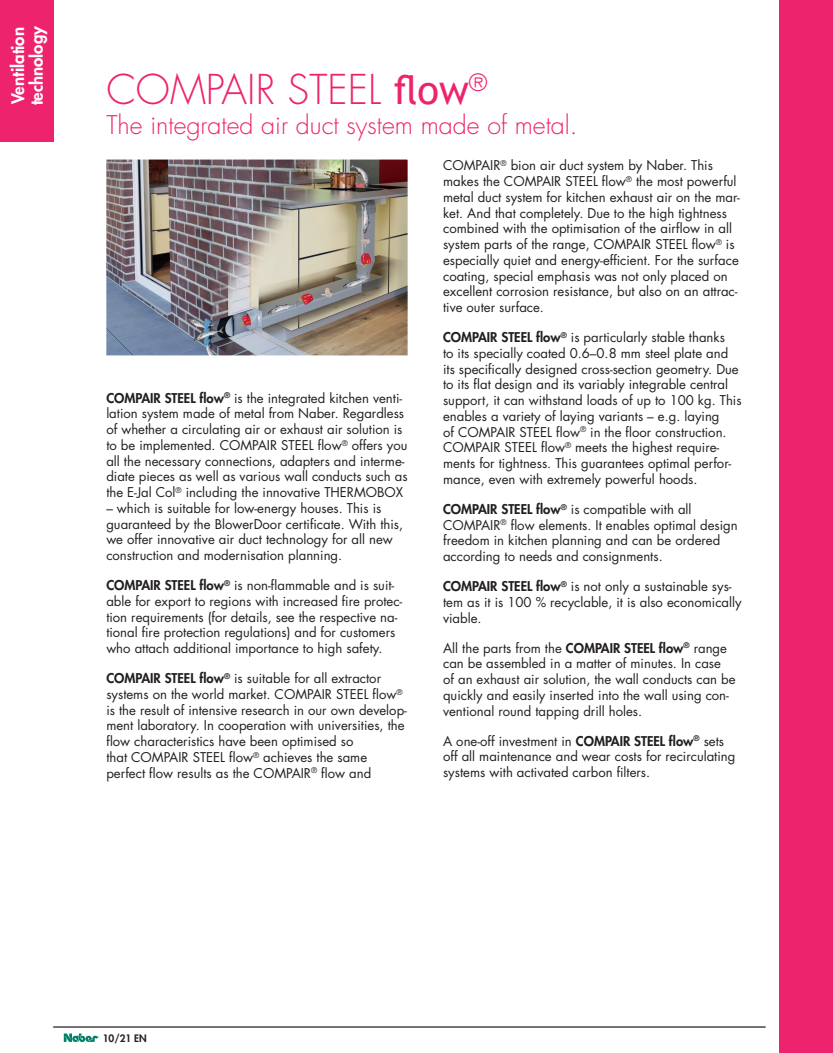
<style>
.page{position:relative;width:833px;height:1053px;background:#fff}
.page>*{position:absolute;margin:0;border:0;box-sizing:border-box;transform-origin:0 0}
.t1{font:300 40px "Futura Std";color:#ed246d}
.t2{font:300 25px "Futura Std";color:#ed246d}
.t3{font:800 16.88px/18.8px "Futura Std";color:#fff}
.t4{font:13.12px/15.8px "Futura Std";color:#231f20}
.t5{font:800 10px "Futura Std";color:#231f20}
.s1{font-family:"Trebuchet MS";font-weight:400}
.s2{font-weight:800}
</style>
<div class="page">
<img style="left:106px;top:159px;width:301px;height:196px">
<div style="left:780px;top:0;width:53px;height:1052px;background:#ed246d"></div>
<hr style="left:53px;top:1026px;width:712px;height:1px;background:#231f20">
<svg style="left:64px;top:1033px;width:35px;height:8px"></svg>
<div style="left:0;top:0;width:53px;height:142px;background:#ed246d"></div>
<p class="t3" style="left:9px;top:105px;width:81px;rotate:-90deg">Ventilation technology</p>
<h1 class="t1" style="left:106px;top:65px;width:382px">COMPAIR STEEL <span class="s1">flow</span><sup>®</sup></h1>
<h2 class="t2" style="left:106px;top:110px;width:473px">The integrated air duct system made of metal.</h2>
<p class="t4" style="left:106px;top:390px;width:303px"><span class="s2">COMPAIR STEEL flow</span><sup>®</sup> is the integrated kitchen venti&shy;lation system made of metal from Naber. Regardless of whether a circulating air or exhaust air solution is to be implemented. COMPAIR STEEL flow<sup>®</sup> offers you all the necessary connections, adapters and interme&shy;diate pieces as well as various wall conducts such as the E-Jal Col<sup>®</sup> including the innovative THERMOBOX</p>
<p class="t4" style="left:106px;top:500px;width:298px">– which is suitable for low-energy houses. This is guaranteed by the BlowerDoor certificate. With this, we offer innovative air duct technology for all new construction and modernisation planning.</p>
<p class="t4" style="left:106px;top:577px;width:297px"><span class="s2">COMPAIR STEEL flow</span><sup>®</sup> is non-flammable and is suit&shy;able for export to regions with increased fire protec&shy;tion requirements (for details, see the respective na&shy;tional fire protection regulations) and for customers who attach additional importance to high safety.</p>
<p class="t4" style="left:106px;top:670px;width:302px"><span class="s2">COMPAIR STEEL flow</span><sup>®</sup> is suitable for all extractor systems on the world market. COMPAIR STEEL flow<sup>® </sup>is the result of intensive research in our own develop&shy;ment laboratory. In cooperation with universities, the flow characteristics have been optimised so<br>that COMPAIR STEEL flow<sup>®</sup> achieves the same perfect flow results as the COMPAIR<sup>®</sup> flow and</p>
<p class="t4" style="left:443px;top:158px;width:298px">COMPAIR<sup>®</sup> bion air duct system by Naber. This makes the COMPAIR STEEL flow<sup>®</sup> the most powerful metal duct system for kitchen exhaust air on the mar&shy;ket. And that completely. Due to the high tightness combined with the optimisation of the airflow in all system parts of the range, COMPAIR STEEL flow<sup>®</sup> is especially quiet and energy-efficient. For the surface coating, special emphasis was not only placed on excellent corrosion resistance, but also on an attrac&shy;tive outer surface.</p>
<p class="t4" style="left:443px;top:329px;width:300px"><span class="s2">COMPAIR STEEL flow</span><sup>®</sup> is particularly stable thanks<br>to its specially coated 0.6–0.8 mm steel plate and its specifically designed cross-section geometry. Due to its flat design and its variably integrable central support, it can withstand loads of up to 100 kg. This enables a variety of laying variants – e.g. laying<br>of COMPAIR STEEL flow<sup>®</sup> in the floor construction.<br>COMPAIR STEEL flow<sup>®</sup> meets the highest require&shy;ments for tightness. This guarantees optimal perfor&shy;mance, even with extremely powerful hoods.</p>
<p class="t4" style="left:443px;top:501px;width:296px"><span class="s2">COMPAIR STEEL flow</span><sup>®</sup> is compatible with all COMPAIR<sup>®</sup> flow elements. It enables optimal design freedom in kitchen planning and can be ordered according to needs and consignments.</p>
<p class="t4" style="left:443px;top:578px;width:300px"><span class="s2">COMPAIR STEEL flow</span><sup>®</sup> is not only a sustainable sys&shy;tem as it is 100 % recyclable, it is also economically viable.</p>
<p class="t4" style="left:443px;top:640px;width:294px">All the parts from the <span class="s2">COMPAIR STEEL flow</span><sup>®</sup> range can be assembled in a matter of minutes. In case<br>of an exhaust air solution, the wall conducts can be quickly and easily inserted into the wall using con&shy;ventional round tapping drill holes.</p>
<p class="t4" style="left:443px;top:733px;width:294px">A one-off investment in <span class="s2">COMPAIR STEEL flow</span><sup>®</sup> sets off all maintenance and wear costs for recirculating systems with activated carbon filters.</p>
<p class="t5" style="left:103px;top:1031px;width:45px">10/21 EN</p>
</div>
